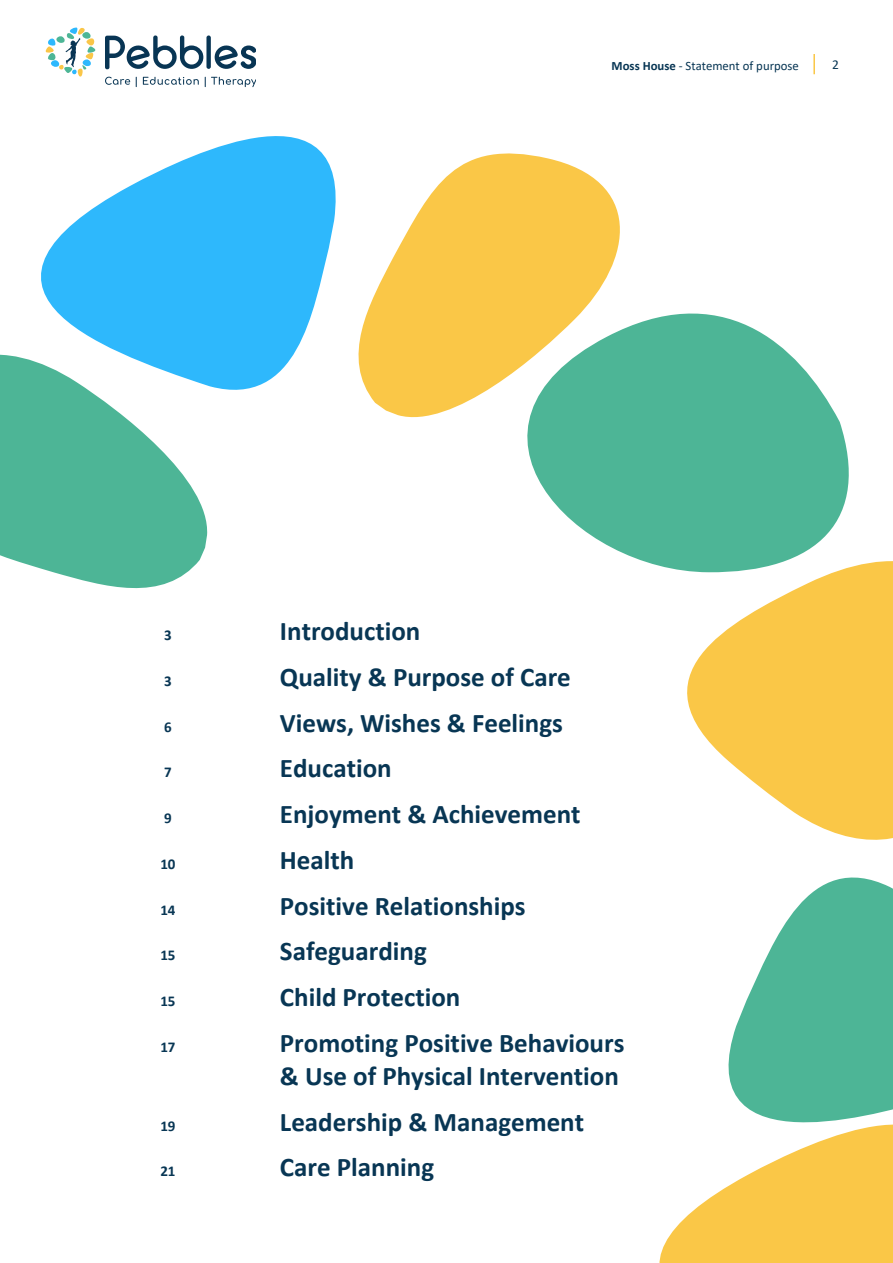
<style>
.page{position:relative;width:893px;height:1263px;background:#fff}
.page>*{position:absolute;margin:0;border:0;box-sizing:border-box;transform-origin:0 0}
.t1{font:700 27px/33px "Calibri";color:#083654}
.t2{font:700 15px "Calibri";color:#083654}
.t3{font:13.5px "Calibri";color:#083654}
.t4{font:12.75px "Calibri";color:#083654}
.s1{font-weight:700}
</style>
<div class="page">
<svg style="left:687px;top:561px;width:206px;height:279px;fill:#fac747"></svg>
<svg style="left:527px;top:313px;width:344px;height:260px;fill:#4db596"></svg>
<svg style="left:728px;top:877px;width:165px;height:190px;fill:#4db596"></svg>
<svg style="left:659px;top:1067px;width:234px;height:196px"></svg>
<svg style="left:41px;top:78px;width:295px;height:312px;fill:#2eb8fc"></svg>
<svg style="left:358px;top:153px;width:285px;height:277px;fill:#fac747"></svg>
<svg style="left:0;top:335px;width:210px;height:254px;fill:#4db596"></svg>
<hr style="left:813px;top:54px;width:2px;height:20px;background:#fac747">
<svg style="left:46px;top:27px;width:50px;height:50px"></svg>
<div style="left:206px;top:35px;width:5px;height:34px;background:#083554;border-radius:2px"></div>
<svg style="left:214px;top:45px;width:41px;height:24px"></svg>
<svg style="left:105px;top:35px;width:98px;height:35px"></svg>
<svg style="left:105px;top:77px;width:25px;height:8px"></svg>
<svg style="left:143px;top:77px;width:56px;height:8px"></svg>
<svg style="left:205px;top:77px;width:50px;height:10px"></svg>
<p class="t4" style="left:612px;top:57px;width:189px"><span class="s1">Moss House</span> - Statement of purpose</p>
<p class="t3" style="left:832px;top:56px;width:8px">2</p>
<p class="t2" style="left:164px;top:624px;width:9px">3</p>
<p class="t1" style="left:280px;top:614px;width:142px">Introduction</p>
<p class="t2" style="left:164px;top:670px;width:9px">3</p>
<p class="t1" style="left:280px;top:660px;width:292px">Quality &amp; Purpose of Care</p>
<p class="t2" style="left:164px;top:716px;width:9px">6</p>
<p class="t1" style="left:280px;top:706px;width:285px">Views, Wishes &amp; Feelings</p>
<p class="t2" style="left:164px;top:762px;width:9px">7</p>
<p class="t1" style="left:280px;top:751px;width:113px">Education</p>
<p class="t2" style="left:164px;top:807px;width:9px">9</p>
<p class="t1" style="left:280px;top:797px;width:302px">Enjoyment &amp; Achievement</p>
<p class="t2" style="left:160px;top:853px;width:17px">10</p>
<p class="t1" style="left:280px;top:843px;width:76px">Health</p>
<p class="t2" style="left:160px;top:899px;width:17px">14</p>
<p class="t1" style="left:280px;top:889px;width:247px">Positive Relationships</p>
<p class="t2" style="left:160px;top:945px;width:17px">15</p>
<p class="t1" style="left:280px;top:934px;width:148px">Safeguarding</p>
<p class="t2" style="left:160px;top:990px;width:17px">15</p>
<p class="t1" style="left:280px;top:980px;width:182px">Child Protection</p>
<p class="t2" style="left:160px;top:1036px;width:17px">17</p>
<p class="t1" style="left:280px;top:1026px;width:346px">Promoting Positive Behaviours &amp; Use of Physical Intervention</p>
<p class="t2" style="left:160px;top:1115px;width:17px">19</p>
<p class="t1" style="left:280px;top:1105px;width:306px">Leadership &amp; Management</p>
<p class="t2" style="left:160px;top:1161px;width:17px">21</p>
<p class="t1" style="left:280px;top:1150px;width:156px">Care Planning</p>
</div>
